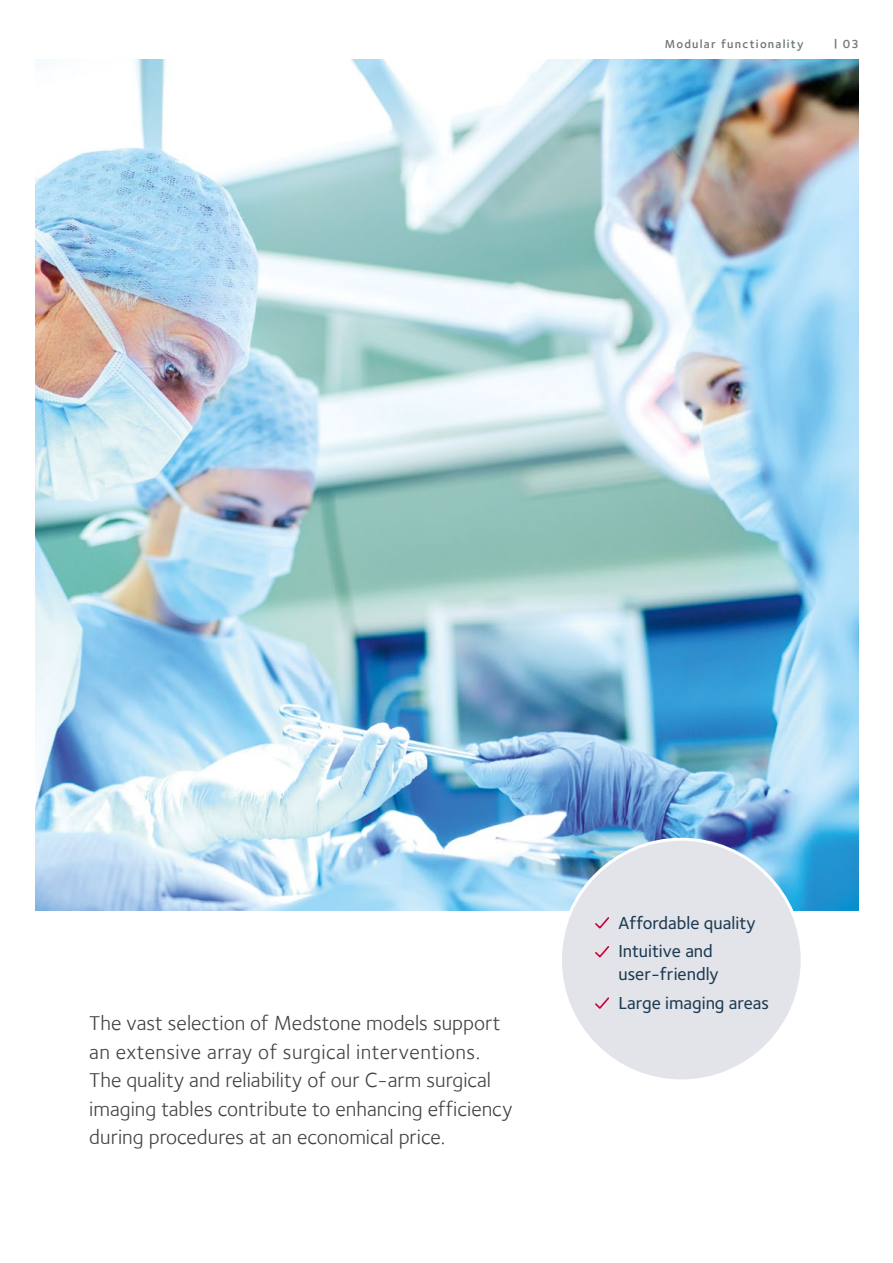
<style>
.page{position:relative;width:893px;height:1263px;background:#fff}
.page>*{position:absolute;margin:0;border:0;box-sizing:border-box;transform-origin:0 0}
.t1{font:21px/28.5px "Foundry Sterling";color:#414140}
.t2{font:500 18px/29px "Foundry Sterling";color:#1d3a53}
.t3{font:600 12px "Foundry Sterling";letter-spacing:.1em;color:#70777a}
</style>
<div class="page">
<img style="left:35px;top:60px;width:824px;height:850px">
<div style="left:560px;top:839px;width:242px;height:242px;background:#e3e4e9;border-radius:50%"></div>
<svg style="left:595px;top:917px;width:15px;height:12px"></svg>
<svg style="left:595px;top:946px;width:15px;height:12px"></svg>
<svg style="left:595px;top:997px;width:15px;height:12px"></svg>
<p class="t3" style="left:665px;top:37px;width:140px">Modular functionality</p>
<p class="t3" style="left:834px;top:37px;width:26px">| 03</p>
<p class="t1" style="left:89px;top:1009px;width:425px">The vast selection of Medstone models support an extensive array of surgical interventions.<br>The quality and reliability of our C-arm surgical imaging tables contribute to enhancing efficiency during procedures at an economical price.</p>
<p class="t2" style="left:618px;top:908px;width:139px">Affordable quality<br>Intuitive and</p>
<p class="t2" style="left:618px;top:960px;width:152px">user-friendly<br>Large imaging areas</p>
</div>
